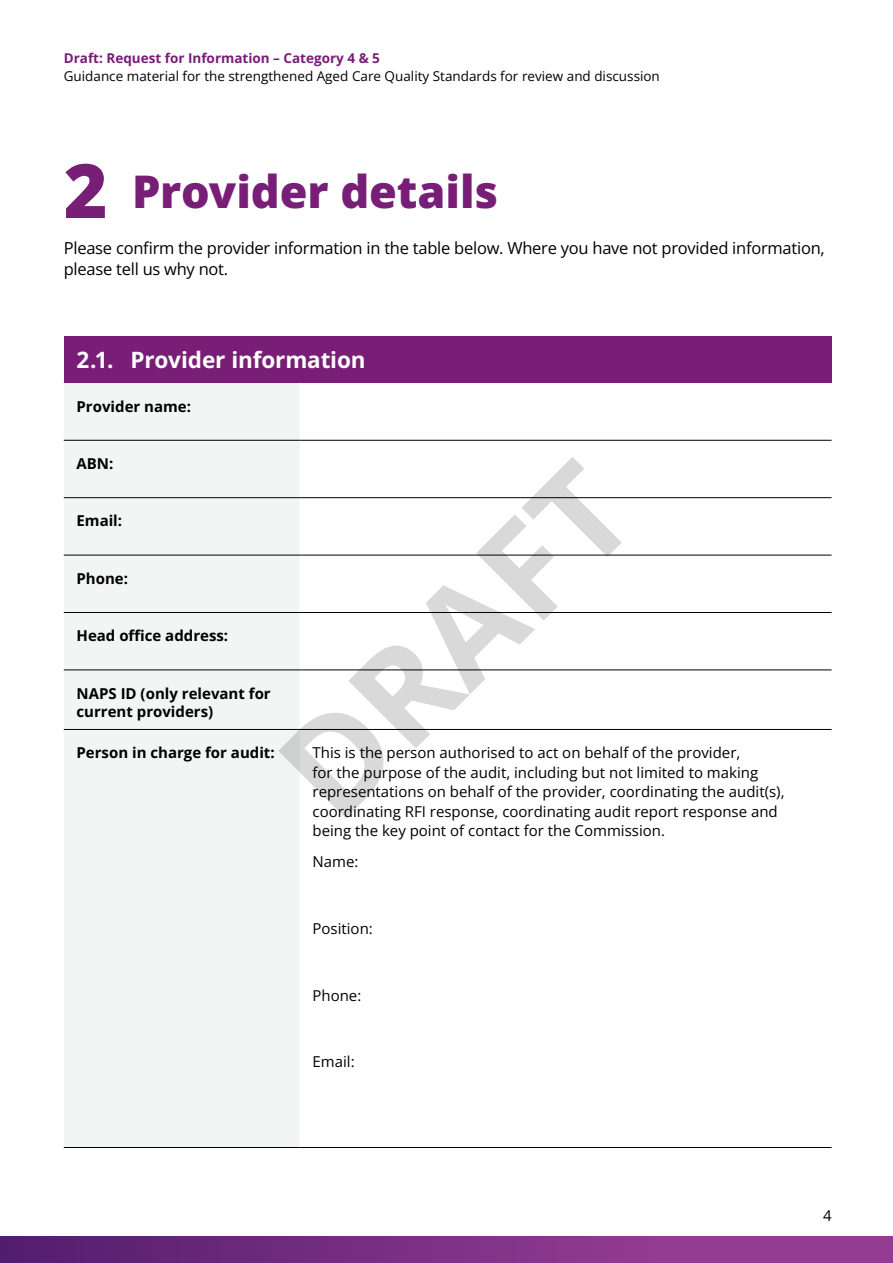
<style>
.page{position:relative;width:893px;height:1263px;background:#fff}
.page>*{position:absolute;margin:0;border:0;box-sizing:border-box;transform-origin:0 0}
.t1{font:700 133.8px "Open Sans";color:rgb(0 0 0/.15)}
.H1_section{font:800 45px "Open Sans";letter-spacing:-.005em;color:#781e77}
.H2_table{font:700 22.5px "Open Sans";letter-spacing:-.005em;color:#fff}
.BODY_COPY{font:16.5px/21px "Open Sans";letter-spacing:-.015em;color:#000}
.Table_body_copy{font:15px/19.5px "Open Sans";color:#000}
.Table_body_copy-2{font:700 15px/18px "Open Sans";color:#000}
.Table_label_heading{font:700 15px "Open Sans";color:#000}
.t2{font:13.5px "Open Sans";color:#000}
.t3{font:700 13.5px "Open Sans";color:#781e77}
.s1{font-size:75px}
</style>
<div class="page">
<div style="left:0;top:1236px;width:893px;height:27px;background:linear-gradient(to right,#571f6f,#a04298)"></div>
<div style="left:64px;top:336px;width:768px;height:46px;background:#781e77"></div>
<div style="left:64px;top:383px;width:236px;height:764px;background:#f3f4f4"></div>
<hr style="left:64px;top:440px;width:236px;height:1px;background:#000">
<hr style="left:300px;top:440px;width:532px;height:1px;background:#000">
<hr style="left:64px;top:497px;width:236px;height:1px;background:#000">
<hr style="left:300px;top:497px;width:532px;height:1px;background:#000">
<hr style="left:64px;top:555px;width:236px;height:1px;background:#000">
<hr style="left:300px;top:555px;width:532px;height:1px;background:#000">
<hr style="left:64px;top:612px;width:236px;height:1px;background:#000">
<hr style="left:300px;top:612px;width:532px;height:1px;background:#000">
<hr style="left:64px;top:670px;width:236px;height:1px;background:#000">
<hr style="left:300px;top:670px;width:532px;height:1px;background:#000">
<hr style="left:64px;top:729px;width:236px;height:1px;background:#000">
<hr style="left:300px;top:729px;width:532px;height:1px;background:#000">
<hr style="left:64px;top:382px;width:236px;height:1px;background:#781e77">
<hr style="left:300px;top:382px;width:532px;height:1px;background:#781e77">
<hr style="left:64px;top:1147px;width:236px;height:1px;background:#000">
<hr style="left:300px;top:1147px;width:532px;height:1px;background:#000">
<p class="t3" style="left:64px;top:49px;width:318px">Draft: Request for Information – Category 4 &amp; 5</p>
<p class="t2" style="left:64px;top:67px;width:598px">Guidance material for the strengthened Aged Care Quality Standards for review and discussion</p>
<p class="H1_section" style="left:64px;top:160px;width:436px"><span class="s1">2</span> Provider details</p>
<p class="BODY_COPY" style="left:64px;top:237px;width:763px">Please confirm the provider information in the table below. Where you have not provided information, please tell us why not.</p>
<p class="H2_table" style="left:77px;top:345px;width:291px">2.1. Provider information</p>
<h3 class="Table_label_heading" style="left:77px;top:396px;width:116px">Provider name:</h3>
<h1 class="t1" style="left:238px;top:728px;width:432px;rotate:-45deg">DRAFT</h1>
<p class="Table_body_copy-2" style="left:77px;top:454px;width:38px">ABN:</p>
<p class="Table_body_copy-2" style="left:77px;top:512px;width:47px">Email:</p>
<p class="Table_body_copy-2" style="left:77px;top:569px;width:53px">Phone:</p>
<p class="Table_body_copy-2" style="left:77px;top:626px;width:153px">Head office address:</p>
<p class="Table_body_copy-2" style="left:77px;top:684px;width:196px">NAPS ID (only relevant for current providers)</p>
<p class="Table_body_copy-2" style="left:77px;top:743px;width:200px">Person in charge for audit:</p>
<p class="Table_body_copy" style="left:313px;top:743px;width:473px">This is the person authorised to act on behalf of the provider,<br>for the purpose of the audit, including but not limited to making representations on behalf of the provider, coordinating the audit(s), coordinating RFI response, coordinating audit report response and being the key point of contact for the Commission.</p>
<p class="Table_body_copy" style="left:313px;top:851px;width:47px">Name:</p>
<p class="Table_body_copy" style="left:313px;top:918px;width:62px">Position:</p>
<p class="Table_body_copy" style="left:313px;top:985px;width:50px">Phone:</p>
<p class="Table_body_copy" style="left:313px;top:1052px;width:44px">Email:</p>
<p class="Table_body_copy" style="left:823px;top:1205px;width:10px">4</p>
</div>
